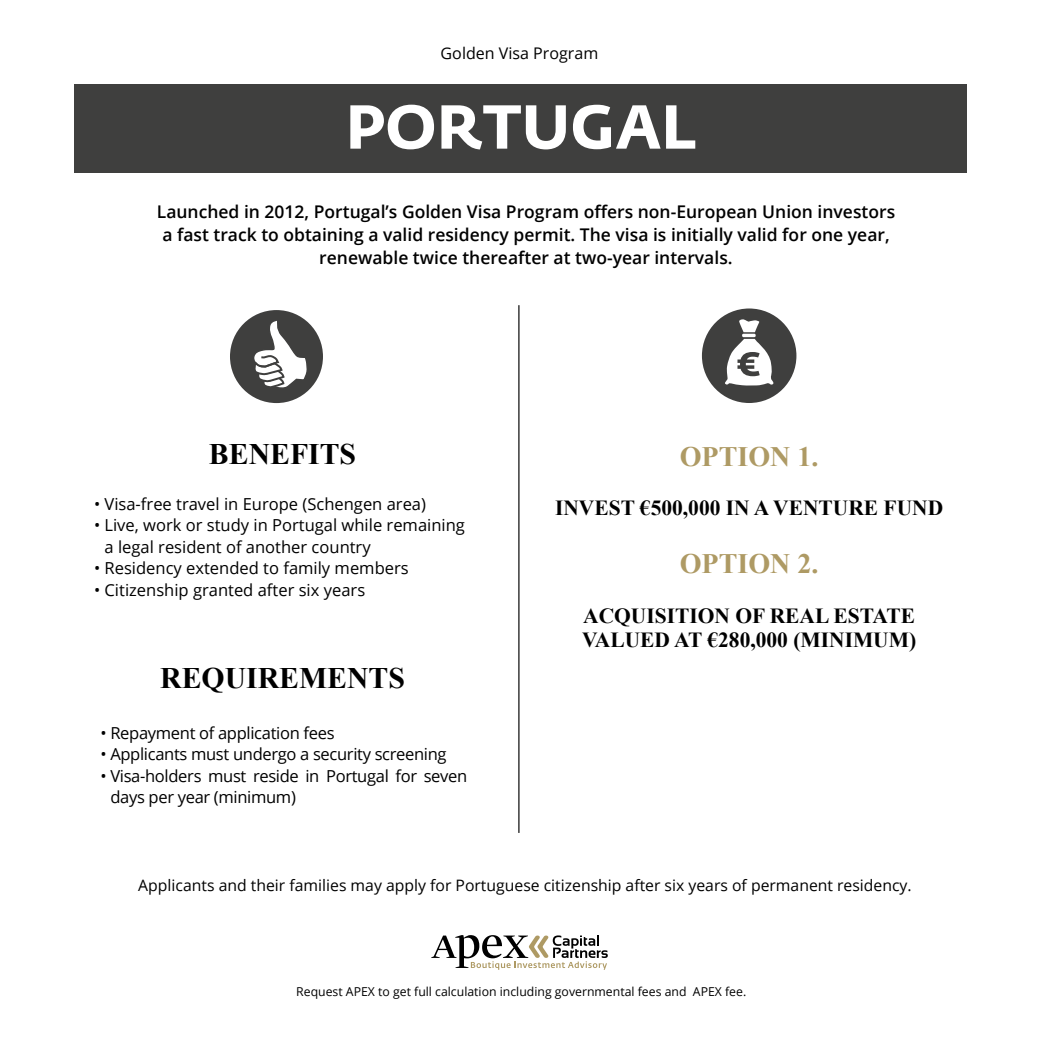
<style>
.page{position:relative;width:1042px;height:1042px;background:#fff}
.page>*{position:absolute;margin:0;border:0;box-sizing:border-box;transform-origin:0 0}
.t1{font:700 61.25px "Fedra Sans Pro";color:#fff}
.t2{font:700 29.75px "Times New Roman";color:#000}
.t3{font:700 28px "Times New Roman";color:#ae9a64}
.t4{font:700 21.53px/24.8px "Times New Roman";color:#000}
.t5{font:600 17.5px/22.8px "Open Sans";color:#000;text-align:center}
.t6{font:16.45px/21.5px "Open Sans";color:#000}
.t7{font:16.45px/21.5px "Open Sans";letter-spacing:-.02em;color:#000}
.t8{font:16.1px "Open Sans";color:#000}
.t9{font:15.75px "Open Sans";color:#000}
.t10{font:12.25px "Open Sans";color:#000}
</style>
<div class="page">
<hr style="left:518px;top:305px;width:1px;height:528px;background:#000">
<div style="left:700px;top:307px;width:98px;height:98px;background:#3f3f3e;border-radius:50%"></div>
<div style="left:698px;top:305px;width:102px;height:101px;border:3px solid #fff;border-radius:50%"></div>
<div style="left:228px;top:308px;width:97px;height:97px;background:#3f3f3e;border-radius:50%"></div>
<div style="left:227px;top:307px;width:99px;height:99px;border:3px solid #fff;border-radius:50%"></div>
<svg style="left:251px;top:307px;width:58px;height:99px"></svg>
<div style="left:74px;top:85px;width:893px;height:88px;background:#3f3f3e"></div>
<svg style="left:725px;top:319px;width:49px;height:67px"></svg>
<svg style="left:431px;top:935px;width:177px;height:35px"></svg>
<p class="t8" style="left:441px;top:42px;width:159px">Golden Visa Program</p>
<h1 class="t1" style="left:346px;top:89px;width:352px">PORTUGAL</h1>
<p class="t5" style="left:157px;top:200px;width:740px">Launched in 2012, Portugal’s Golden Visa Program offers non-European Union investors a fast track to obtaining a valid residency permit. The visa is initially valid for one year, renewable twice thereafter at two-year intervals.</p>
<h2 class="t2" style="left:209px;top:434px;width:149px">BENEFITS</h2>
<p class="t6" style="left:94px;top:493px;width:333px">• Visa-free travel in Europe (Schengen area)</p>
<p class="t6" style="left:105px;top:514px;width:362px;text-indent:-11px">• Live, work or study in Portugal while remaining a legal resident of another country</p>
<p class="t6" style="left:94px;top:557px;width:316px">• Residency extended to family members</p>
<p class="t6" style="left:94px;top:579px;width:273px">• Citizenship granted after six years</p>
<h2 class="t2" style="left:160px;top:657px;width:246px">REQUIREMENTS</h2>
<p class="t7" style="left:100px;top:721px;width:236px">• Repayment of application fees</p>
<p class="t7" style="left:100px;top:743px;width:348px">• Applicants must undergo a security screening</p>
<p class="t7" style="left:110px;top:764px;width:358px;text-indent:-10px">• Visa-holders must reside in Portugal for seven days per year (minimum)</p>
<h3 class="t3" style="left:680px;top:437px;width:140px">OPTION 1.</h3>
<p class="t4" style="left:555px;top:495px;width:390px">INVEST €500,000 IN A VENTURE FUND</p>
<h3 class="t3" style="left:680px;top:544px;width:140px">OPTION 2.</h3>
<p class="t4" style="left:582px;top:602px;width:336px">ACQUISITION OF REAL ESTATE<br>VALUED AT €280,000 (MINIMUM)</p>
<p class="t9" style="left:138px;top:874px;width:775px">Applicants and their families may apply for Portuguese citizenship after six years of permanent residency.</p>
<p class="t10" style="left:296px;top:982px;width:451px">Request APEX to get full calculation including governmental fees and APEX fee.</p>
</div>
